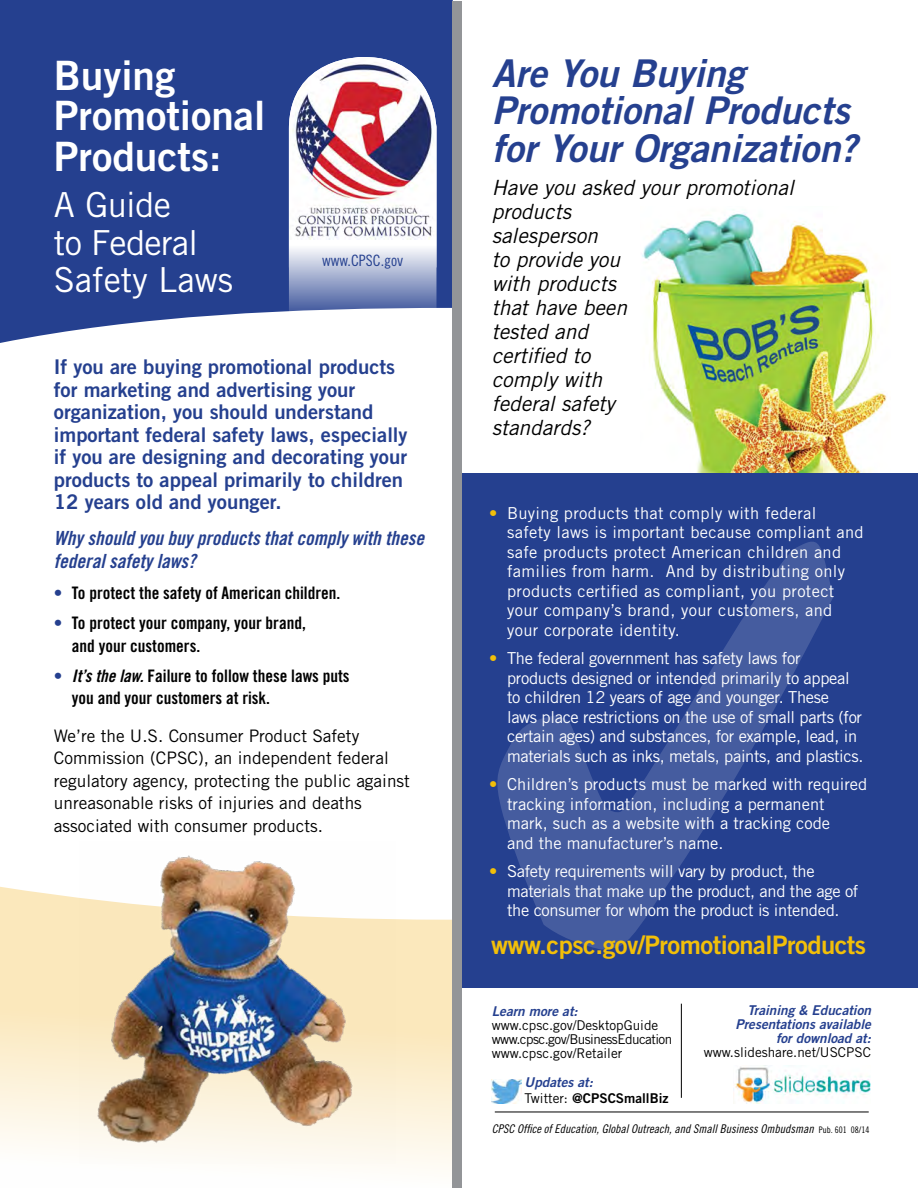
<style>
.page{position:relative;width:918px;height:1188px;background:#fff}
.page>*{position:absolute;margin:0;border:0;box-sizing:border-box;transform-origin:0 0}
.t1{font:40.5px/40.5px "Trade Gothic Bold Two";color:#fff}
.t2{font:italic 38.25px/37.5px "Trade Gothic Bold Two";color:#25408f}
.t3{font:34.5px/37.5px "Trade Gothic";letter-spacing:-.02em;color:#fff}
.t4{font:25.5px "Trade Gothic Bold Two";letter-spacing:-.02em;color:#f2bf09}
.t5{font:italic 21px/24px "Trade Gothic";color:#000}
.t6{font:20.25px/22.5px "Trade Gothic Bold Two";color:#25408f}
.t7{font:19.5px/22.5px "Trade Gothic Bold Cond Twenty Obl";color:#25408f}
.t8{font:17.25px/22.5px "Trade Gothic";color:#000}
.t9{font:17.25px/22.5px "Trade Gothic Bold Cond Twenty";color:#000}
.t10{font:16.5px/19.5px "Trade Gothic";letter-spacing:-.02em;color:#fff}
.t11{font:16.5px/19.5px "Trade Gothic";letter-spacing:.02em;color:#fff}
.t12{font:16.5px/19.5px "Trade Gothic";color:#fff}
.t13{font:15.6px "Trade Gothic Cond Eighteen";color:#25408f}
.t14{font:13.5px/14.2px "Trade Gothic";color:#000}
.t15{font:italic 13.5px/14.2px "Trade Gothic Bold Two";color:#25408f;text-align:right}
.t16{font:13.5px/16.5px "Trade Gothic Bold Two";color:#000}
.t17{font:12px "Trade Gothic Cond Eighteen Obl";color:#000}
.s1{color:#25408f}
.s2{font-family:"Trade Gothic Bold Cond Twenty Obl"}
.s3{color:#f2bf09}
.s4{font-style:italic;color:#25408f}
.s5{font-family:"Trade Gothic"}
.s6{font-family:"Trade Gothic Cond Eighteen";font-size:9px}
</style>
<div class="page">
<div style="left:0;top:0;width:453px;height:343px;background:#25408f"></div>
<svg style="left:0;top:887px;width:453px;height:301px"></svg>
<img style="left:80px;top:855px;width:316px;height:309px">
<svg style="left:289px;top:267px;width:147px;height:76px"></svg>
<img style="left:289px;top:57px;width:147px;height:210px">
<img style="left:640px;top:212px;width:251px;height:262px">
<div style="left:462px;top:474px;width:456px;height:514px;background:#25408f"></div>
<svg style="left:497px;top:542px;width:336px;height:408px"></svg>
<hr style="left:495px;top:1112px;width:374px;height:1px;background:#000">
<img style="left:734px;top:1065px;width:137px;height:38px">
<img style="left:492px;top:1079px;width:30px;height:24px">
<hr style="left:681px;top:1004px;width:1px;height:94px;background:#000">
<div style="left:453px;top:1px;width:9px;height:1186px;background:#939598"></div>
<h1 class="t1" style="left:54px;top:54px;width:213px">Buying<br>Promotional<br>Products:</h1>
<h3 class="t3" style="left:54px;top:186px;width:181px">A Guide<br>to Federal<br>Safety Laws</h3>
<p class="t13" style="left:322px;top:251px;width:83px">www.CPSC.gov</p>
<p class="t6" style="left:54px;top:356px;width:355px">If you are buying promotional products for marketing and advertising your organization, you should understand important federal safety laws, especially if you are designing and decorating your products to appeal primarily to children 12 years old and younger.</p>
<p class="t7" style="left:54px;top:527px;width:372px">Why should you buy products that comply with these federal safety laws?</p>
<p class="t9" style="left:54px;top:582px;width:288px"><span class="s1">•</span> To protect the safety of American children.</p>
<p class="t9" style="left:72px;top:612px;width:235px;text-indent:-18px"><span class="s1">•</span> To protect your company, your brand, and your customers.</p>
<p class="t9" style="left:72px;top:664px;width:279px;text-indent:-18px"><span class="s1">•</span> <span class="s2">It’s the law.</span> Failure to follow these laws puts you and your customers at risk.</p>
<p class="t8" style="left:54px;top:724px;width:358px">We’re the U.S. Consumer Product Safety Commission (CPSC), an independent federal regulatory agency, protecting the public against unreasonable risks of injuries and deaths associated with consumer products.</p>
<h2 class="t2" style="left:492px;top:54px;width:367px">Are You Buying<br>Promotional Products for Your Organization?</h2>
<p class="t5" style="left:492px;top:175px;width:304px">Have you asked your promotional products<br>salesperson<br>to provide you<br>with products<br>that have been<br>tested and<br>certified to<br>comply with<br>federal safety<br>standards?</p>
<p class="t11" style="left:507px;top:503px;width:358px;text-indent:-18px"><span class="s3">•</span> Buying products that comply with federal safety laws is important because compliant and safe products protect American children and families from harm. And by distributing only products certified as compliant, you protect your company’s brand, your customers, and your corporate identity.</p>
<p class="t10" style="left:507px;top:648px;width:358px;text-indent:-18px"><span class="s3">•</span> The federal government has safety laws for products designed or intended primarily to appeal to children 12 years of age and younger. These<br>laws place restrictions on the use of small parts (for certain ages) and substances, for example, lead, in materials such as inks, metals, paints, and plastics.</p>
<p class="t12" style="left:507px;top:774px;width:362px;text-indent:-18px"><span class="s3">•</span> Children’s products must be marked with required tracking information, including a permanent mark, such as a website with a tracking code<br>and the manufacturer’s name.</p>
<p class="t10" style="left:507px;top:861px;width:353px;text-indent:-18px"><span class="s3">•</span> Safety requirements will vary by product, the materials that make up the product, and the age of the consumer for whom the product is intended.</p>
<h3 class="t4" style="left:491px;top:929px;width:377px">www.cpsc.gov/PromotionalProducts</h3>
<p class="t15" style="left:492px;top:1004px;width:87px">Learn more at:</p>
<p class="t14" style="left:492px;top:1018px;width:182px">www.cpsc.gov/DesktopGuide www.cpsc.gov/BusinessEducation www.cpsc.gov/Retailer</p>
<p class="t16" style="left:525px;top:1074px;width:145px"><span class="s4">Updates at:<br></span><span class="s5">Twitter:</span> @CPSCSmallBiz</p>
<p class="t15" style="left:736px;top:1002px;width:137px">Training &amp; Education<br>Presentations available for download at:</p>
<p class="t14" style="left:704px;top:1045px;width:169px">www.slideshare.net/USCPSC</p>
<p class="t17" style="left:492px;top:1122px;width:379px">CPSC Office of Education, Global Outreach, and Small Business Ombudsman <span class="s6">Pub. 601 08/14</span></p>
</div>
